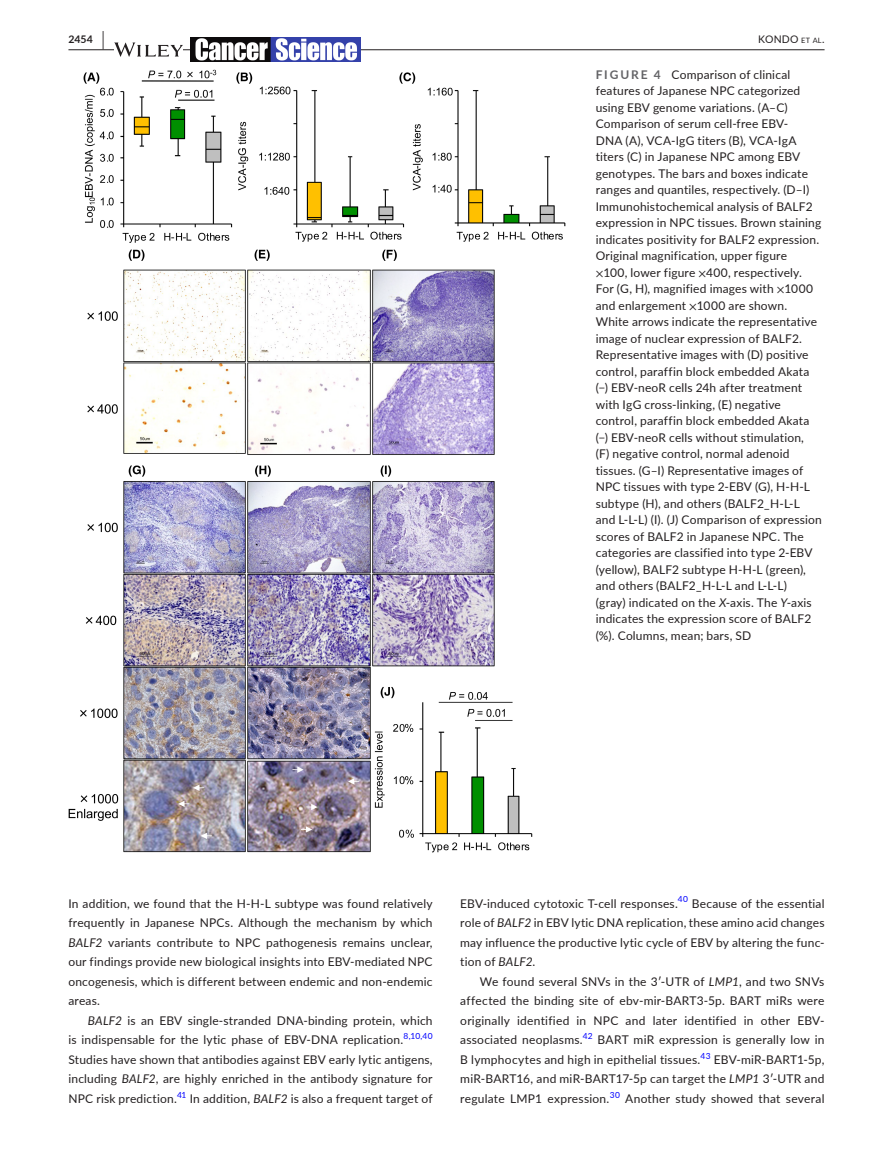
<style>
.page{position:relative;width:893px;height:1174px;background:#fff}
.page>*{position:absolute;margin:0;border:0;box-sizing:border-box;transform-origin:0 0}
.t1{font:12px/16.5px "Lato";letter-spacing:.015em;color:#231f20;text-align:justify}
.t2{font:10.5px "Lato";letter-spacing:.02em;color:#231f20}
.t3{font:700 10.5px "Lato";color:#231f20}
.t4{font:8.4px "Lato";color:#00f}
.s1{font-size:19.5px}
.s2{font-size:7.35px}
.s3{font-weight:700;color:#636366}
.s4{font-family:"STIX"}
.s5{font-style:italic}
</style>
<div class="page">
<hr style="left:68px;top:49px;width:756px;height:1px;background:#231f20">
<svg style="left:114px;top:42px;width:69px;height:15px"></svg>
<img style="left:191px;top:38px;width:170px;height:24px">
<img style="left:68px;top:69px;width:498px;height:784px">
<p class="t3" style="left:68px;top:31px;width:37px">2454 <span class="s1">|</span></p>
<p class="t2" style="left:758px;top:31px;width:68px">KONDO <span class="s2">et al</span>.</p>
<p class="t1" style="left:596px;top:66px;width:227px;text-align:left"><span class="s3">FIGURE 4</span> Comparison of clinical features of Japanese NPC categorized using EBV genome variations. (A–C)<br>Comparison of serum cell-free EBV-<br>DNA (A), VCA-IgG titers (B), VCA-IgA titers (C) in Japanese NPC among EBV genotypes. The bars and boxes indicate ranges and quantiles, respectively. (D–I)<br>Immunohistochemical analysis of BALF2 expression in NPC tissues. Brown staining indicates positivity for BALF2 expression.<br>Original magnification, upper figure <span class="s4">×</span>100, lower figure <span class="s4">×</span>400, respectively.<br>For (G, H), magnified images with <span class="s4">×</span>1000 and enlargement <span class="s4">×</span>1000 are shown.<br>White arrows indicate the representative image of nuclear expression of BALF2.<br>Representative images with (D) positive control, paraffin block embedded Akata (−) EBV-neoR cells 24h after treatment with IgG cross-linking, (E) negative control, paraffin block embedded Akata (−) EBV-neoR cells without stimulation,<br>(F) negative control, normal adenoid tissues. (G–I) Representative images of NPC tissues with type 2-EBV (G), H-H-L subtype (H), and others (BALF2_H-L-L and L-L-L) (I). (J) Comparison of expression scores of BALF2 in Japanese NPC. The categories are classified into type 2-EBV (yellow), BALF2 subtype H-H-L (green), and others (BALF2_H-L-L and L-L-L)<br>(gray) indicated on the <span class="s5">X</span>-axis. The <span class="s5">Y</span>-axis indicates the expression score of BALF2 (%). Columns, mean; bars, SD</p>
<p class="t1" style="left:68px;top:893px;width:366px;line-height:19.5px">In addition, we found that the H-H-L subtype was found relatively frequently in Japanese NPCs. Although the mechanism by which <span class="s5">BALF2</span> variants contribute to NPC pathogenesis remains unclear, our findings provide new biological insights into EBV-mediated NPC oncogenesis, which is different between endemic and non-endemic areas.</p>
<p class="t1" style="left:68px;top:1010px;width:366px;line-height:19.5px;text-indent:20px"><span class="s5">BALF2</span> is an EBV single-stranded DNA-binding protein, which is indispensable for the lytic phase of EBV-DNA replication.</p>
<p class="t4" style="left:404px;top:1030px;width:31px">8,10,40</p>
<p class="t1" style="left:68px;top:1049px;width:366px;line-height:19.5px">Studies have shown that antibodies against EBV early lytic antigens, including <span class="s5">BALF2</span>, are highly enriched in the antibody signature for NPC risk prediction.<sup>41</sup> In addition, <span class="s5">BALF2</span> is also a frequent target of</p>
<p class="t1" style="left:460px;top:893px;width:366px;line-height:19.5px">EBV-induced cytotoxic T-cell responses.<sup>40</sup> Because of the essential role of <span class="s5">BALF2</span> in EBV lytic DNA replication, these amino acid changes may influence the productive lytic cycle of EBV by altering the func&shy;tion of <span class="s5">BALF2</span>.</p>
<p class="t1" style="left:460px;top:971px;width:366px;line-height:19.5px;text-indent:20px">We found several SNVs in the 3′-UTR of <span class="s5">LMP1</span>, and two SNVs affected the binding site of ebv-mir-BART3-5p. BART miRs were originally identified in NPC and later identified in other EBV&shy;associated neoplasms.<sup>42</sup> BART miR expression is generally low in B lymphocytes and high in epithelial tissues.<sup>43</sup> EBV-miR-BART1-5p, miR-BART16, and miR-BART17-5p can target the <span class="s5">LMP1</span> 3′-UTR and regulate LMP1 expression.<sup>30</sup> Another study showed that several</p>
</div>
